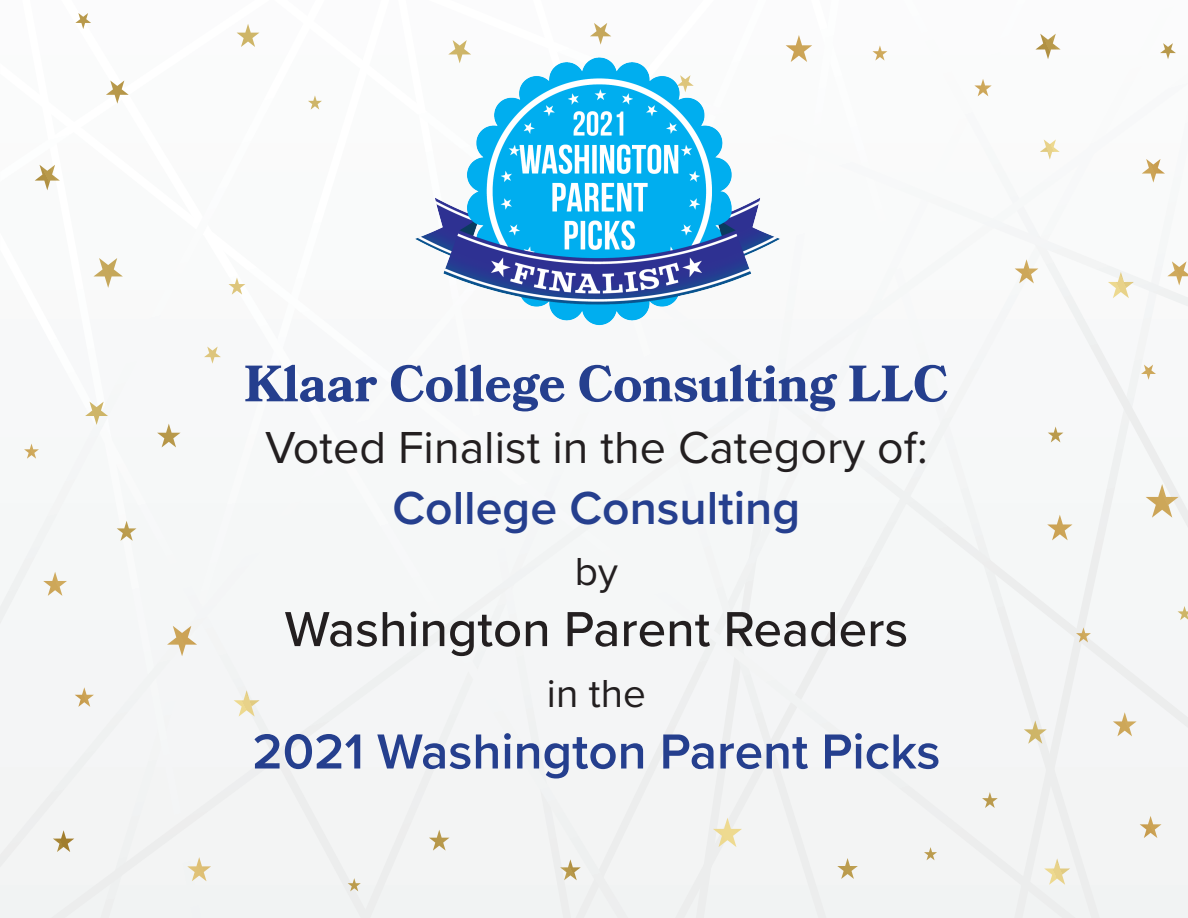
<style>
.page{position:relative;width:1188px;height:918px;background:#fff}
.page>*{position:absolute;margin:0;border:0;box-sizing:border-box;transform-origin:0 0}
.t1{font:700 51px "Bookmania";color:#253f8e}
.t2{font:600 51px "Proxima Nova";color:#253f8e}
.t3{font:500 51px "Proxima Nova";color:#231f20}
.t4{font:600 48px "Proxima Nova";color:#253f8e}
.t5{font:46.5px "Proxima Nova";color:#231f20}
.t6{font:40.5px "Proxima Nova";color:#231f20}
</style>
<div class="page">
<div style="left:51px;top:306px;width:1137px;height:612px;background:#f4f5f6"></div>
<svg style="left:785px;top:33px;width:403px;height:273px"></svg>
<div style="left:0;top:32px;width:714px;height:836px;background:#f5f7f7"></div>
<svg style="left:348px;top:878px;width:13px;height:13px"></svg>
<svg style="left:1108px;top:272px;width:26px;height:26px"></svg>
<svg style="left:308px;top:95px;width:14px;height:15px"></svg>
<svg style="left:117px;top:521px;width:19px;height:20px"></svg>
<svg style="left:1048px;top:427px;width:15px;height:15px"></svg>
<svg style="left:873px;top:45px;width:14px;height:16px"></svg>
<svg style="left:237px;top:24px;width:22px;height:23px"></svg>
<svg style="left:974px;top:79px;width:18px;height:17px"></svg>
<svg style="left:1015px;top:259px;width:23px;height:24px"></svg>
<svg style="left:786px;top:35px;width:26px;height:27px"></svg>
<svg style="left:229px;top:278px;width:16px;height:17px"></svg>
<svg style="left:157px;top:424px;width:24px;height:23px"></svg>
<svg style="left:924px;top:847px;width:13px;height:13px"></svg>
<svg style="left:1044px;top:858px;width:26px;height:27px"></svg>
<svg style="left:1178px;top:606px;width:10px;height:14px"></svg>
<svg style="left:837px;top:858px;width:21px;height:21px"></svg>
<svg style="left:982px;top:792px;width:16px;height:16px"></svg>
<svg style="left:1076px;top:627px;width:15px;height:16px"></svg>
<svg style="left:1024px;top:720px;width:23px;height:24px"></svg>
<svg style="left:1146px;top:484px;width:33px;height:34px"></svg>
<svg style="left:1113px;top:712px;width:24px;height:24px"></svg>
<svg style="left:560px;top:859px;width:21px;height:21px"></svg>
<svg style="left:53px;top:830px;width:21px;height:22px"></svg>
<svg style="left:1047px;top:515px;width:26px;height:25px"></svg>
<svg style="left:1140px;top:816px;width:22px;height:22px"></svg>
<svg style="left:713px;top:818px;width:29px;height:29px"></svg>
<svg style="left:429px;top:830px;width:21px;height:21px"></svg>
<svg style="left:234px;top:690px;width:26px;height:27px"></svg>
<svg style="left:24px;top:444px;width:15px;height:15px"></svg>
<svg style="left:43px;top:572px;width:24px;height:24px"></svg>
<svg style="left:187px;top:857px;width:24px;height:24px"></svg>
<svg style="left:75px;top:687px;width:19px;height:20px"></svg>
<svg style="left:85px;top:402px;width:23px;height:23px"></svg>
<svg style="left:75px;top:13px;width:16px;height:16px"></svg>
<svg style="left:35px;top:165px;width:25px;height:25px"></svg>
<svg style="left:204px;top:347px;width:17px;height:17px"></svg>
<svg style="left:93px;top:258px;width:30px;height:30px"></svg>
<svg style="left:106px;top:80px;width:23px;height:24px"></svg>
<svg style="left:1040px;top:139px;width:20px;height:21px"></svg>
<svg style="left:1141px;top:365px;width:15px;height:15px"></svg>
<svg style="left:448px;top:40px;width:23px;height:14px"></svg>
<svg style="left:1167px;top:261px;width:21px;height:25px"></svg>
<svg style="left:1160px;top:43px;width:16px;height:16px"></svg>
<svg style="left:1035px;top:34px;width:26px;height:25px"></svg>
<svg style="left:167px;top:626px;width:30px;height:30px"></svg>
<svg style="left:1142px;top:159px;width:23px;height:24px"></svg>
<svg style="left:590px;top:23px;width:21px;height:22px"></svg>
<img style="left:409px;top:54px;width:371px;height:272px">
<p class="t1" style="left:244px;top:354px;width:706px">Klaar College Consulting LLC</p>
<p class="t5" style="left:265px;top:412px;width:664px">Voted Finalist in the Category of:</p>
<p class="t4" style="left:392px;top:472px;width:409px">College Consulting</p>
<p class="t6" style="left:575px;top:541px;width:45px">by</p>
<p class="t3" style="left:285px;top:591px;width:625px">Washington Parent Readers</p>
<p class="t6" style="left:547px;top:664px;width:100px">in the</p>
<p class="t2" style="left:252px;top:713px;width:690px">2021 Washington Parent Picks</p>
</div>
